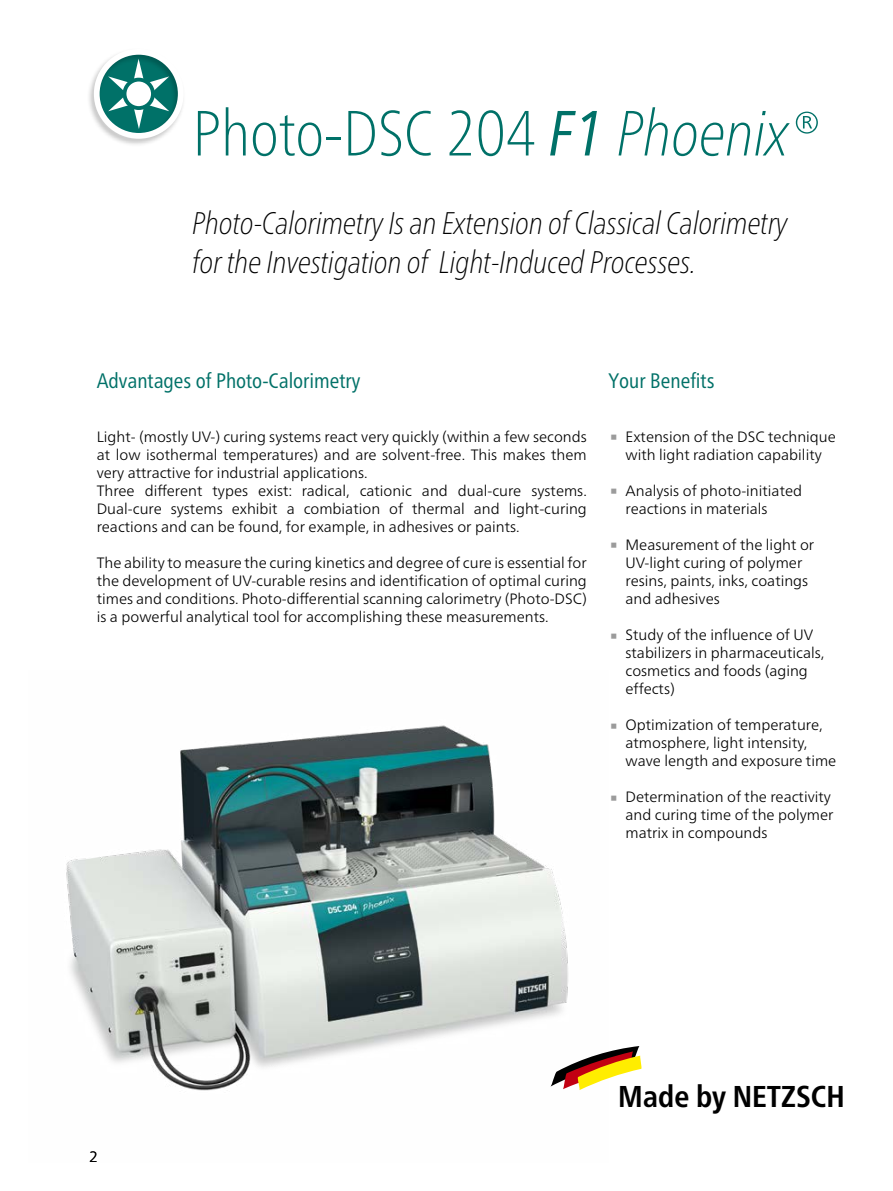
<style>
.page{position:relative;width:893px;height:1191px;background:#fff}
.page>*{position:absolute;margin:0;border:0;box-sizing:border-box;transform-origin:0 0}
.Headline_Titel_n{font:100 condensed 63.75px "Frutiger Neue LTW1 G";color:#007168}
.t1{font:45px "Frutiger Neue LTW1 G";color:#9b9b9b}
.Headline_Titel_n-2{font:italic 100 condensed 31.35px/39.8px "Frutiger Neue LTW1 G";color:#000}
.Headline_Titel_n-3{font:700 condensed 30.15px "Frutiger Neue LTW1 G";color:#000}
.Subhead_1_grün_n{font:condensed 21px "Frutiger Neue LTW1 G";color:#007168}
.Fließtext_en_n{font:300 15px/18px "Frutiger Neue LTW1 G";color:#000}
.s1{font-weight:400;font-style:italic}
.s2{font-style:italic}
</style>
<div class="page">
<img style="left:66px;top:725px;width:502px;height:366px">
<svg style="left:550px;top:1046px;width:92px;height:44px"></svg>
<div style="left:87px;top:47px;width:99px;height:100px;background:#000;opacity:.25"></div>
<div style="left:94px;top:49px;width:90px;height:90px;border:6px solid #fff;border-radius:50%"></div>
<p class="Headline_Titel_n" style="left:193px;top:87px;width:630px">Photo-DSC 204 <span class="s1">F1</span> <span class="s2">Phoenix®</span></p>
<p class="Headline_Titel_n-2" style="left:193px;top:201px;width:597px">Photo-Calorimetry Is an Extension of Classical Calorimetry for the Investigation of Light-Induced Processes.</p>
<p class="Subhead_1_grün_n" style="left:97px;top:365px;width:265px">Advantages of Photo-Calorimetry</p>
<p class="Fließtext_en_n" style="left:97px;top:427px;width:492px;text-align:justify">Light- (mostly UV-) curing systems react very quickly (within a few seconds at low isothermal temperatures) and are solvent-free. This makes them very attractive for industrial applications.</p>
<p class="Fließtext_en_n" style="left:97px;top:481px;width:492px;text-align:justify">Three different types exist: radical, cationic and dual-cure systems.<br>Dual-cure systems exhibit a combiation of thermal and light-curing reactions and can be found, for example, in adhesives or paints.</p>
<p class="Fließtext_en_n" style="left:97px;top:553px;width:492px;text-align:justify">The ability to measure the curing kinetics and degree of cure is essential for the development of UV-curable resins and identification of optimal curing times and conditions. Photo-differential scanning calorimetry (Photo-DSC) is a powerful analytical tool for accomplishing these measurements.</p>
<p class="Subhead_1_grün_n" style="left:608px;top:365px;width:107px">Your Benefits</p>
<p class="t1" style="left:608px;top:407px;width:12px">∙</p>
<p class="Fließtext_en_n" style="left:625px;top:427px;width:212px">Extension of the DSC technique with light radiation capability</p>
<p class="t1" style="left:608px;top:461px;width:12px">∙</p>
<p class="Fließtext_en_n" style="left:625px;top:481px;width:178px">Analysis of photo-initiated reactions in materials</p>
<p class="t1" style="left:608px;top:515px;width:12px">∙</p>
<p class="Fließtext_en_n" style="left:625px;top:535px;width:190px">Measurement of the light or<br>UV-light curing of polymer resins, paints, inks, coatings and adhesives</p>
<p class="t1" style="left:608px;top:605px;width:12px">∙</p>
<p class="Fließtext_en_n" style="left:625px;top:625px;width:200px">Study of the influence of UV stabilizers in pharmaceuticals, cosmetics and foods (aging effects)</p>
<p class="t1" style="left:608px;top:695px;width:12px">∙</p>
<p class="Fließtext_en_n" style="left:625px;top:715px;width:212px">Optimization of temperature, atmosphere, light intensity, wave length and exposure time</p>
<p class="t1" style="left:608px;top:767px;width:12px">∙</p>
<p class="Fließtext_en_n" style="left:625px;top:787px;width:209px">Determination of the reactivity and curing time of the polymer matrix in compounds</p>
<p class="Fließtext_en_n" style="left:89px;top:1147px;width:10px">2</p>
<p class="Headline_Titel_n-3" style="left:618px;top:1074px;width:228px">Made by NETZSCH</p>
</div>
